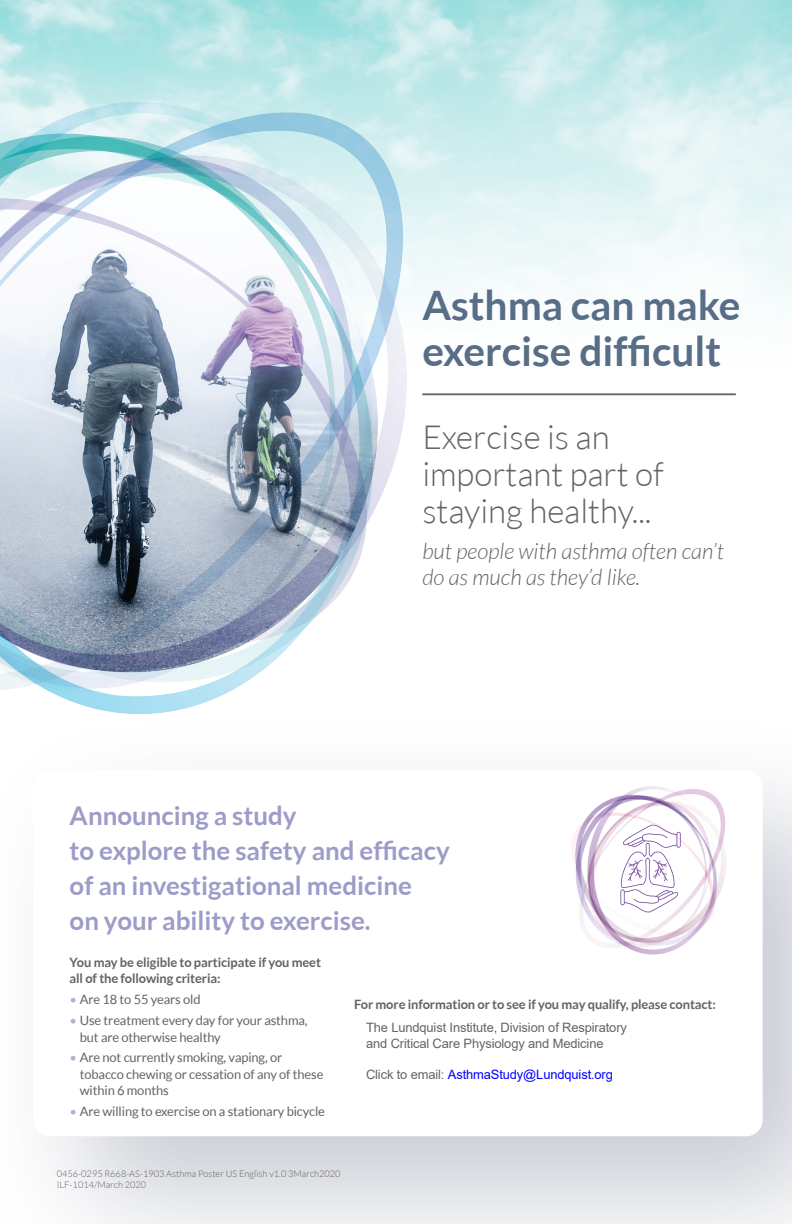
<style>
.page{position:relative;width:792px;height:1224px;background:#fff}
.page>*{position:absolute;margin:0;border:0;box-sizing:border-box;transform-origin:0 0}
.t1{font:700 40.6px/46.1px "Lato";color:#586d86}
.t2{font:300 33.2px/36.9px "Lato";color:#636366}
.t3{font:700 25.8px/35.1px "Lato";color:#9d9cc9}
.t4{font:italic 300 22.1px/25.8px "Lato";color:#636366}
.t5{font:12.9px/16.6px "Lato";letter-spacing:-.01em;color:#636366}
.t6{font:700 12.9px/16.6px "Lato";letter-spacing:-.01em;color:#636366}
.t7{font:12.9px/15.5px "Arial";letter-spacing:-.01em;color:#636466}
.t8{font:12.9px "Arial";letter-spacing:-.01em;color:#00f}
.t9{font:300 9.2px/11.1px "Lato";color:#636366}
.s1{color:#b1b1d4}
.s2{color:#636466}
</style>
<div class="page">
<div style="left:0;top:714px;width:792px;height:510px;background:#626b84;opacity:.35"></div>
<div style="left:33px;top:770px;width:730px;height:366px;background:#fff;border-radius:17px"></div>
<svg style="left:571px;top:786px;width:155px;height:169px"></svg>
<hr style="left:422px;top:393px;width:314px;height:2px;background:#636366">
<img style="left:0;top:92px;width:479px;height:631px">
<h1 class="t1" style="left:422px;top:281px;width:320px">Asthma can make exercise difficult</h1>
<h2 class="t2" style="left:422px;top:419px;width:243px">Exercise is an important part of staying healthy...</h2>
<h3 class="t4" style="left:422px;top:539px;width:303px">but people with asthma often can’t do as much as they’d like.</h3>
<h3 class="t3" style="left:70px;top:798px;width:382px">Announcing a study<br>to explore the safety and efficacy of an investigational medicine<br>on your ability to exercise.</h3>
<p class="t6" style="left:70px;top:954px;width:253px">You may be eligible to participate if you meet all of the following criteria:</p>
<p class="t5" style="left:70px;top:991px;width:132px"><span class="s1">•</span> Are 18 to 55 years old</p>
<p class="t5" style="left:80px;top:1012px;width:229px;text-indent:-10px"><span class="s1">•</span> Use treatment every day for your asthma, but are otherwise healthy</p>
<p class="t5" style="left:80px;top:1049px;width:245px;text-indent:-10px"><span class="s1">•</span> Are not currently smoking, vaping, or tobacco chewing or cessation of any of these within 6 months</p>
<p class="t5" style="left:70px;top:1103px;width:257px"><span class="s1">•</span> Are willing to exercise on a stationary bicycle</p>
<p class="t6" style="left:354px;top:996px;width:363px">For more information or to see if you may qualify, please contact:</p>
<p class="t7" style="left:366px;top:1020px;width:262px">The Lundquist Institute, Division of Respiratory and Critical Care Physiology and Medicine</p>
<p class="t8" style="left:366px;top:1065px;width:248px"><span class="s2">Click to email:</span> AsthmaStudy@Lundquist.org</p>
<p class="t9" style="left:57px;top:1168px;width:285px">0456-0295 R668-AS-1903 Asthma Poster US English v1.0 3March2020<br>ILF-1014/March 2020</p>
</div>
